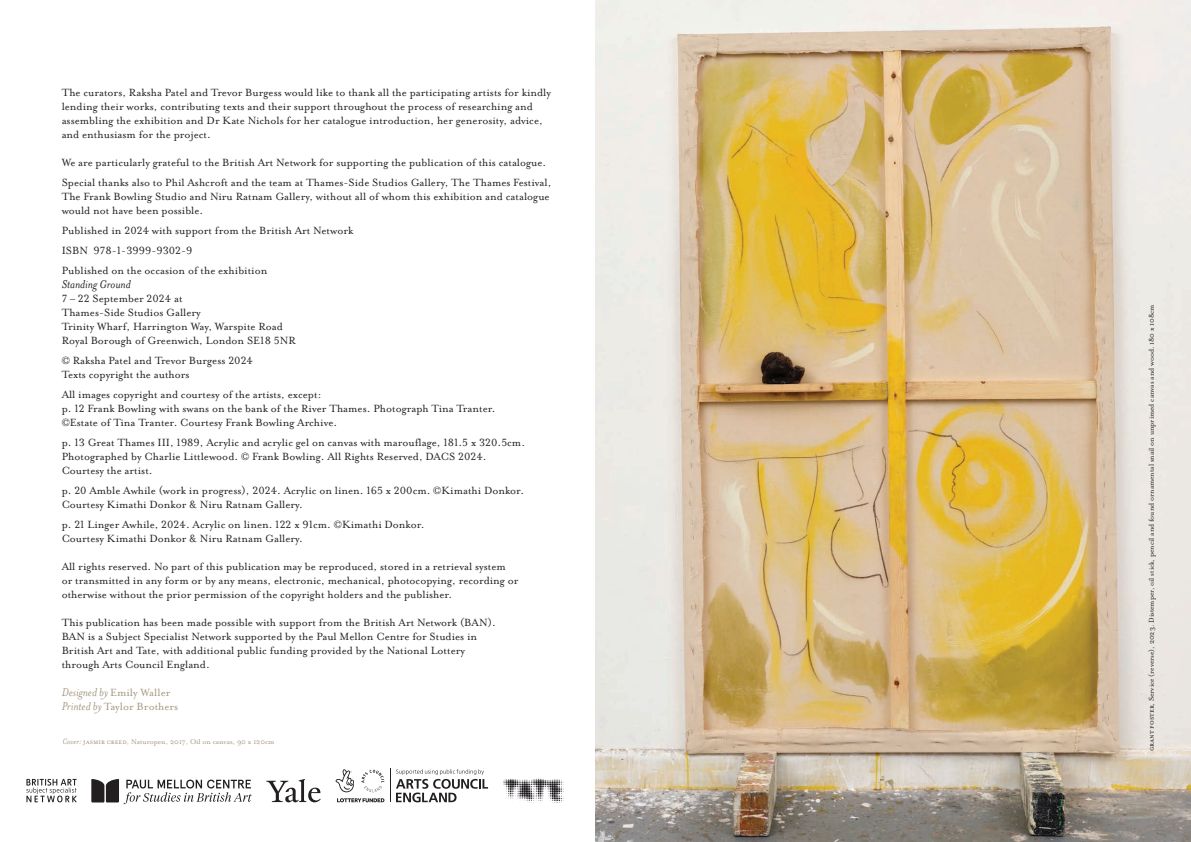
<style>
.page{position:relative;width:1191px;height:842px;background:#fff}
.page>*{position:absolute;margin:0;border:0;box-sizing:border-box;transform-origin:0 0}
.t1{font:italic 13px "Mrs Eaves OT";color:#231f20}
.t2{font:12px/14px "Mrs Eaves Lining OT";color:#231f20}
.t3{font:12px/14px "Mrs Eaves Lining OT";color:#a6977f}
.t4{font:8px "Mrs Eaves OT";color:#231f20}
.t5{font:8px "Mrs Eaves OT";color:#a6977f}
.s1{font-family:"Mrs Eaves OT";font-style:italic;font-size:13px}
.s2{font-style:italic;font-size:9px}
.s3{font-family:"Mrs Eaves All Small Caps OT"}
</style>
<div class="page">
<svg style="left:503px;top:779px;width:61px;height:24px"></svg>
<svg style="left:91px;top:779px;width:161px;height:25px"></svg>
<svg style="left:266px;top:779px;width:55px;height:23px"></svg>
<svg style="left:361px;top:770px;width:23px;height:22px"></svg>
<svg style="left:396px;top:769px;width:92px;height:33px"></svg>
<hr style="left:390px;top:769px;width:1px;height:33px;background:#231f20">
<svg style="left:337px;top:798px;width:47px;height:4px"></svg>
<svg style="left:335px;top:769px;width:19px;height:23px"></svg>
<svg style="left:26px;top:779px;width:51px;height:23px"></svg>
<img style="left:595px;top:0;width:596px;height:842px">
<p class="t2" style="left:62px;top:85px;width:491px">The curators, Raksha Patel and Trevor Burgess would like to thank all the participating artists for kindly lending their works, contributing texts and their support throughout the process of researching and assembling the exhibition and Dr Kate Nichols for her catalogue introduction, her generosity, advice, and enthusiasm for the project.</p>
<p class="t2" style="left:62px;top:152px;width:491px;line-height:20px">We are particularly grateful to the British Art Network for supporting the publication of this catalogue.<br>Special thanks also to Phil Ashcroft and the team at Thames-Side Studios Gallery, The Thames Festival,</p>
<p class="t2" style="left:62px;top:189px;width:489px">The Frank Bowling Studio and Niru Ratnam Gallery, without all of whom this exhibition and catalogue would not have been possible.</p>
<p class="t2" style="left:62px;top:220px;width:293px;line-height:20px">Published in 2024 with support from the British Art Network<br>ISBN 978-1-3999-9302-9<br>Published on the occasion of the exhibition</p>
<p class="t1" style="left:62px;top:277px;width:71px">Standing Ground</p>
<p class="t2" style="left:62px;top:291px;width:236px">7 – 22 September 2024 at<br>Thames-Side Studios Gallery<br>Trinity Wharf, Harrington Way, Warspite Road Royal Borough of Greenwich, London SE18 5NR</p>
<p class="t2" style="left:62px;top:353px;width:193px">© Raksha Patel and Trevor Burgess 2024<br>Texts copyright the authors</p>
<p class="t2" style="left:62px;top:387px;width:435px">All images copyright and courtesy of the artists, except:<br>p. 12 Frank Bowling with swans on the bank of the River Thames. Photograph Tina Tranter. ©Estate of Tina Tranter. Courtesy Frank Bowling Archive.</p>
<p class="t2" style="left:62px;top:435px;width:465px">p. 13 Great Thames III, 1989, Acrylic and acrylic gel on canvas with marouflage, 181.5 x 320.5cm.<br>Photographed by Charlie Littlewood. © Frank Bowling. All Rights Reserved, DACS 2024.<br>Courtesy the artist.</p>
<p class="t2" style="left:62px;top:483px;width:464px">p. 20 Amble Awhile (work in progress), 2024. Acrylic on linen. 165 x 200cm. ©Kimathi Donkor.<br>Courtesy Kimathi Donkor &amp; Niru Ratnam Gallery.</p>
<p class="t2" style="left:62px;top:517px;width:364px">p. 21 Linger Awhile, 2024. Acrylic on linen. 122 x 91cm. ©Kimathi Donkor.<br>Courtesy Kimathi Donkor &amp; Niru Ratnam Gallery.</p>
<p class="t2" style="left:62px;top:559px;width:458px">All rights reserved. No part of this publication may be reproduced, stored in a retrieval system or transmitted in any form or by any means, electronic, mechanical, photocopying, recording or otherwise without the prior permission of the copyright holders and the publisher.</p>
<p class="t2" style="left:62px;top:615px;width:435px">This publication has been made possible with support from the British Art Network (BAN).<br>BAN is a Subject Specialist Network supported by the Paul Mellon Centre for Studies in British Art and Tate, with additional public funding provided by the National Lottery through Arts Council England.</p>
<p class="t3" style="left:62px;top:685px;width:118px"><span class="s1">Designed by</span> Emily Waller<br><span class="s1">Printed by</span> Taylor Brothers</p>
<p class="t5" style="left:62px;top:737px;width:214px"><span class="s2">Cover:</span> <span class="s3">JASMIR CREED</span>, Naturopen, 2017, Oil on canvas, 90 x 120cm</p>
<p class="t4" style="left:1146px;top:751px;width:448px;rotate:-90deg"><span class="s3">grant foster</span>, Service (reverse), 2023. Distemper, oil stick, pencil and found ornamental snail on unprimed canvas and wood. 180 x 108cm</p>
</div>
